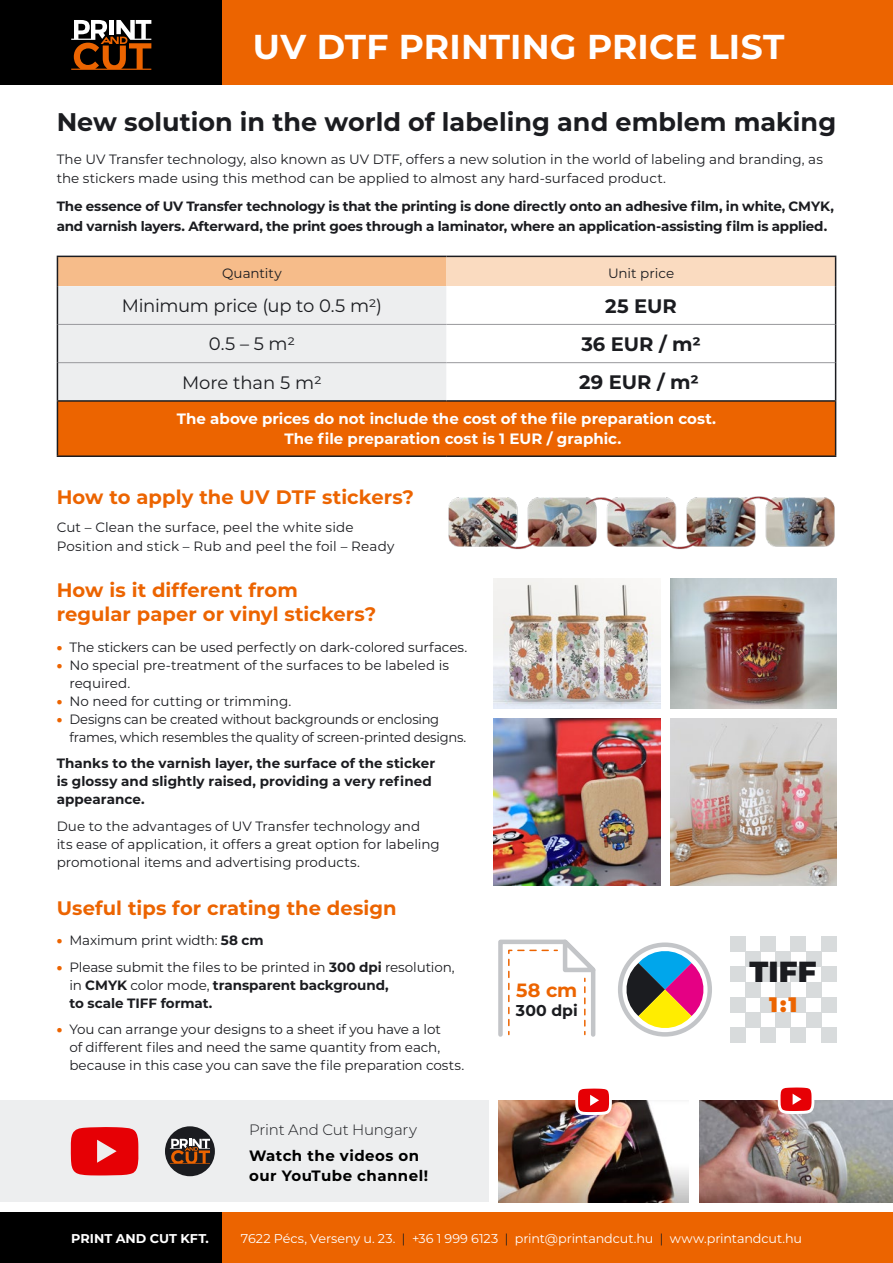
<style>
.page{position:relative;width:893px;height:1263px;background:#fff}
.page>*{position:absolute;margin:0;border:0;box-sizing:border-box;transform-origin:0 0}
.t1{font:700 34.5px "Montserrat";letter-spacing:.005em;color:#fff}
.t2{font:900 28.95px "Montserrat";color:#1b1c20}
.t3{font:700 25.5px "Montserrat";color:#1b1c20}
.t4{font:900 21px "Montserrat";color:#ec6400}
.t5{font:700 19.5px/24px "Montserrat";letter-spacing:.005em;color:#ec6400}
.t6{font:700 19.5px "Montserrat";color:#1b1c20}
.t7{font:700 19.2px "Montserrat";color:#ec6400}
.t8{font:18px "Montserrat";letter-spacing:-.02em;color:#1b1c20}
.t9{font:18px "Montserrat";color:#1b1c20}
.t10{font:700 15.75px "Montserrat";letter-spacing:.005em;color:#1b1c20}
.t11{font:700 15px/20.2px "Montserrat";color:#fff}
.t12{font:700 15px/19.5px "Montserrat";letter-spacing:.03em;color:#000}
.t13{font:300 15px "Montserrat";letter-spacing:-.015em;color:#1b1c20}
.t14{font:13.5px/18px "Montserrat";letter-spacing:-.005em;color:#1b1c20}
.t15{font:700 13.5px/18px "Montserrat";letter-spacing:-.01em;color:#1b1c20}
.t16{font:12.75px "Montserrat";letter-spacing:-.005em;color:#fff}
.t17{font:700 12.75px "Montserrat";letter-spacing:.005em;color:#fff}
.s1{font-weight:900;color:#ec6400}
.s2{font-weight:700}
.s3{color:#1b1c20}
</style>
<div class="page">
<div style="left:167px;top:0;width:726px;height:85px;background:#ec6400"></div>
<div style="left:0;top:0;width:222px;height:85px;background:#000"></div>
<svg style="left:71px;top:20px;width:80px;height:50px"></svg>
<div style="left:222px;top:1212px;width:671px;height:51px;background:#ec6400"></div>
<div style="left:0;top:1212px;width:222px;height:51px;background:#000"></div>
<img style="left:499px;top:1100px;width:189px;height:102px">
<img style="left:570px;top:1088px;width:46px;height:115px">
<img style="left:699px;top:1100px;width:194px;height:102px">
<img style="left:773px;top:1087px;width:45px;height:116px">
<div style="left:0;top:1100px;width:488px;height:102px;background:#edeeef"></div>
<svg style="left:71px;top:1127px;width:67px;height:48px;background:#e61c20"></svg>
<div style="left:165px;top:1126px;width:50px;height:50px;background:#1b1c20;border-radius:50%"></div>
<svg style="left:170px;top:1139px;width:40px;height:25px"></svg>
<div style="left:57px;top:401px;width:779px;height:55px;background:#ec6400"></div>
<hr style="left:57px;top:256px;width:389px;height:1px;background:#1b1c20">
<hr style="left:446px;top:256px;width:390px;height:1px;background:#1b1c20">
<hr style="left:57px;top:402px;width:1px;height:53px;background:#1b1c20">
<hr style="left:57px;top:400px;width:389px;height:2px;background:#1b1c20">
<hr style="left:446px;top:400px;width:390px;height:2px;background:#1b1c20">
<hr style="left:57px;top:455px;width:389px;height:2px;background:#1b1c20">
<hr style="left:446px;top:455px;width:390px;height:2px;background:#1b1c20">
<svg style="left:57px;top:257px;width:779px;height:144px"></svg>
<hr style="left:835px;top:286px;width:1px;height:38px;background:#1b1c20">
<hr style="left:835px;top:324px;width:1px;height:39px;background:#1b1c20">
<hr style="left:835px;top:363px;width:1px;height:37px;background:#1b1c20">
<hr style="left:835px;top:402px;width:1px;height:53px;background:#1b1c20">
<img style="left:448px;top:496px;width:387px;height:54px">
<img style="left:494px;top:578px;width:167px;height:131px">
<img style="left:671px;top:719px;width:165px;height:167px">
<img style="left:671px;top:578px;width:165px;height:131px">
<img style="left:494px;top:719px;width:167px;height:167px">
<svg style="left:498px;top:939px;width:98px;height:98px"></svg>
<svg style="left:623px;top:948px;width:84px;height:83px"></svg>
<div style="left:618px;top:942px;width:94px;height:94px;border:4px solid #c3c5c8;border-radius:50%"></div>
<div style="left:730px;top:936px;width:15px;height:15px;background:#d8dbdc"></div>
<div style="left:760px;top:936px;width:15px;height:15px;background:#d8dbdc"></div>
<div style="left:791px;top:936px;width:15px;height:15px;background:#d8dbdc"></div>
<div style="left:821px;top:936px;width:15px;height:15px;background:#d8dbdc"></div>
<div style="left:745px;top:951px;width:15px;height:16px;background:#d8dbdc"></div>
<div style="left:775px;top:951px;width:16px;height:16px;background:#d8dbdc"></div>
<div style="left:806px;top:951px;width:15px;height:16px;background:#d8dbdc"></div>
<div style="left:730px;top:967px;width:15px;height:15px;background:#d8dbdc"></div>
<div style="left:760px;top:967px;width:15px;height:15px;background:#d8dbdc"></div>
<div style="left:791px;top:967px;width:15px;height:15px;background:#d8dbdc"></div>
<div style="left:821px;top:967px;width:15px;height:15px;background:#d8dbdc"></div>
<div style="left:745px;top:982px;width:15px;height:15px;background:#d8dbdc"></div>
<div style="left:775px;top:982px;width:16px;height:15px;background:#d8dbdc"></div>
<div style="left:806px;top:982px;width:15px;height:15px;background:#d8dbdc"></div>
<div style="left:730px;top:997px;width:15px;height:15px;background:#d8dbdc"></div>
<div style="left:760px;top:997px;width:15px;height:15px;background:#d8dbdc"></div>
<div style="left:791px;top:997px;width:15px;height:15px;background:#d8dbdc"></div>
<div style="left:821px;top:997px;width:15px;height:15px;background:#d8dbdc"></div>
<div style="left:745px;top:1012px;width:15px;height:15px;background:#d8dbdc"></div>
<div style="left:775px;top:1012px;width:16px;height:15px;background:#d8dbdc"></div>
<div style="left:806px;top:1012px;width:15px;height:15px;background:#d8dbdc"></div>
<div style="left:730px;top:1027px;width:15px;height:16px;background:#d8dbdc"></div>
<div style="left:760px;top:1027px;width:15px;height:16px;background:#d8dbdc"></div>
<div style="left:791px;top:1027px;width:15px;height:16px;background:#d8dbdc"></div>
<div style="left:821px;top:1027px;width:15px;height:16px;background:#d8dbdc"></div>
<h1 class="t1" style="left:253px;top:22px;width:533px">UV DTF PRINTING PRICE LIST</h1>
<h3 class="t3" style="left:57px;top:103px;width:781px">New solution in the world of labeling and emblem making</h3>
<p class="t14" style="left:57px;top:149px;width:768px;line-height:19.5px">The UV Transfer technology, also known as UV DTF, offers a new solution in the world of labeling and branding, as the stickers made using this method can be applied to almost any hard-surfaced product.</p>
<p class="t15" style="left:57px;top:196px;width:779px;line-height:19.5px">The essence of UV Transfer technology is that the printing is done directly onto an adhesive film, in white, CMYK, and varnish layers. Afterward, the print goes through a laminator, where an application-assisting film is applied.</p>
<p class="t14" style="left:222px;top:264px;width:61px">Quantity</p>
<p class="t14" style="left:608px;top:264px;width:68px">Unit price</p>
<h3 class="t8" style="left:122px;top:293px;width:262px">Minimum price (up to 0.5 m2)</h3>
<h3 class="t6" style="left:605px;top:292px;width:73px">25 EUR</h3>
<h3 class="t8" style="left:209px;top:332px;width:88px">0.5 – 5 m2</h3>
<h3 class="t6" style="left:581px;top:330px;width:121px">36 EUR / m2</h3>
<h3 class="t9" style="left:182px;top:370px;width:141px">More than 5 m2</h3>
<h3 class="t6" style="left:579px;top:368px;width:121px">29 EUR / m2</h3>
<p class="t11" style="left:284px;top:408px;width:433px;text-indent:-107px">The above prices do not include the cost of the file preparation cost.<br>The file preparation cost is 1 EUR / graphic.</p>
<h3 class="t5" style="left:57px;top:484px;width:359px">How to apply the UV DTF stickers?</h3>
<p class="t14" style="left:57px;top:517px;width:339px;line-height:19.5px">Cut – Clean the surface, peel the white side<br>Position and stick – Rub and peel the foil – Ready</p>
<h3 class="t5" style="left:57px;top:577px;width:321px">How is it different from regular paper or vinyl stickers?</h3>
<p class="t14" style="left:57px;top:638px;width:412px"><span class="s1">•</span> The stickers can be used perfectly on dark-colored surfaces.</p>
<p class="t14" style="left:69px;top:656px;width:381px;text-indent:-13px"><span class="s1">•</span> No special pre-treatment of the surfaces to be labeled is required.</p>
<p class="t14" style="left:57px;top:692px;width:236px"><span class="s1">•</span> No need for cutting or trimming.</p>
<p class="t14" style="left:69px;top:710px;width:398px;text-indent:-13px"><span class="s1">•</span> Designs can be created without backgrounds or enclosing frames, which resembles the quality of screen-printed designs.</p>
<p class="t15" style="left:57px;top:754px;width:380px">Thanks to the varnish layer, the surface of the sticker is glossy and slightly raised, providing a very refined appearance.</p>
<p class="t14" style="left:57px;top:817px;width:385px">Due to the advantages of UV Transfer technology and<br>its ease of application, it offers a great option for labeling promotional items and advertising products.</p>
<h3 class="t5" style="left:57px;top:895px;width:341px">Useful tips for crating the design</h3>
<p class="t14" style="left:57px;top:931px;width:208px"><span class="s1">•</span> Maximum print width: <span class="s2">58 cm</span></p>
<p class="t14" style="left:69px;top:958px;width:387px;text-indent:-13px"><span class="s1">•</span> Please submit the files to be printed in <span class="s2">300 dpi</span> resolution, in <span class="s2">CMYK</span> color mode, <span class="s2">transparent background,<br>to scale TIFF format.</span></p>
<p class="t14" style="left:69px;top:1020px;width:396px;text-indent:-13px"><span class="s1">•</span> You can arrange your designs to a sheet if you have a lot<br>of different files and need the same quantity from each, because in this case you can save the file preparation costs.</p>
<p class="t13" style="left:249px;top:1120px;width:169px">Print And Cut Hungary</p>
<p class="t12" style="left:249px;top:1145px;width:180px">Watch the videos on our YouTube channel!</p>
<h3 class="t7" style="left:516px;top:976px;width:63px">58 cm</h3>
<p class="t10" style="left:516px;top:999px;width:63px">300 dpi</p>
<h2 class="t2" style="left:750px;top:950px;width:69px">TIFF</h2>
<h3 class="t4" style="left:769px;top:989px;width:30px">1:1</h3>
<p class="t17" style="left:71px;top:1229px;width:139px">PRINT AND CUT KFT.</p>
<p class="t16" style="left:241px;top:1229px;width:563px">7622 Pécs, Verseny u. 23. <span class="s3">|</span> +36 1 999 6123 <span class="s3">|</span> print@printandcut.hu <span class="s3">|</span> www.printandcut.hu</p>
</div>
